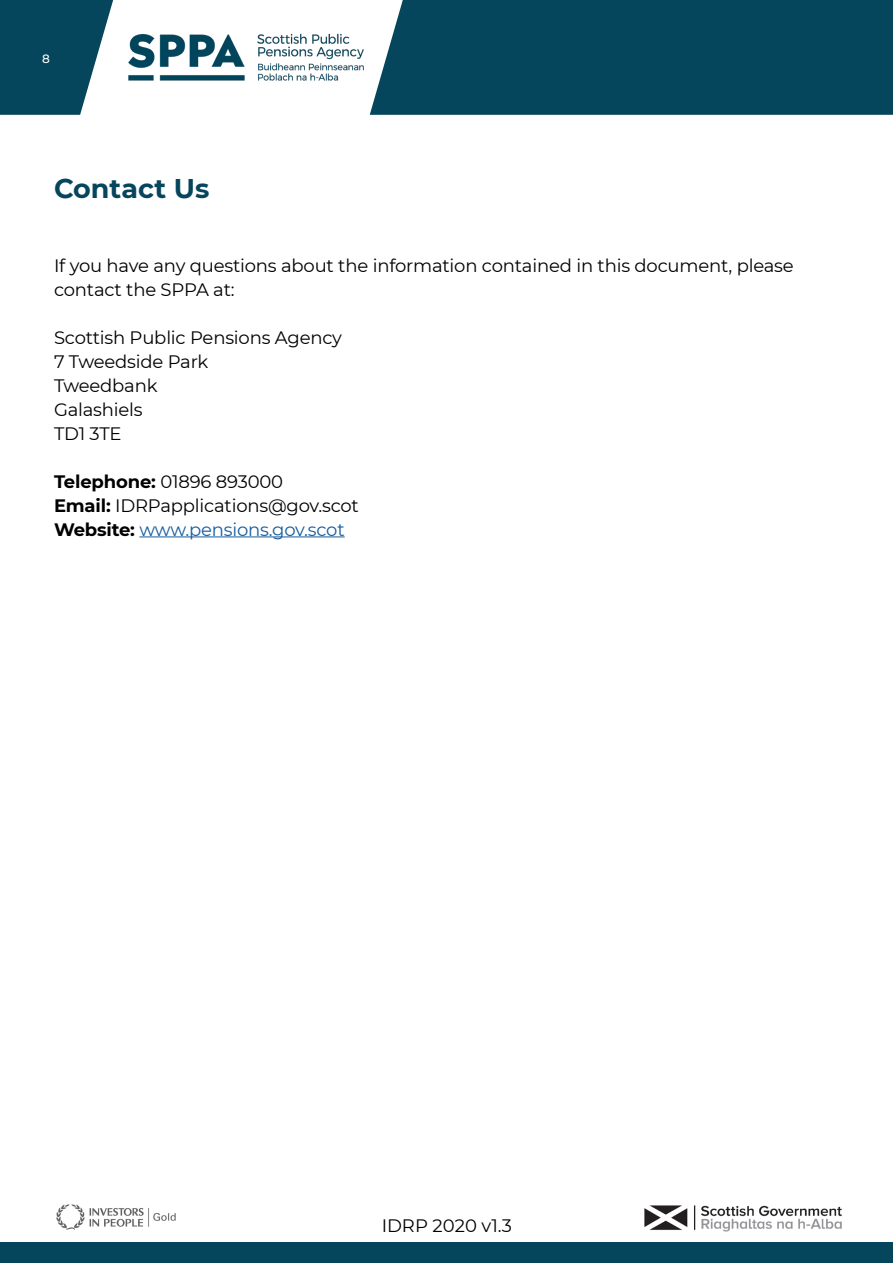
<style>
.page{position:relative;width:893px;height:1263px;background:#fff}
.page>*{position:absolute;margin:0;border:0;box-sizing:border-box;transform-origin:0 0}
.Heading_Style{font:700 27px "Montserrat";color:#06465d}
.Intro_Paragraph_Styl{font:18px/24px "Montserrat";letter-spacing:-.01em;color:#000001}
.Intro_Paragraph_Styl-2{font:18px "Montserrat";letter-spacing:-.01em;color:#175d9e}
.t1{font:500 12px "Montserrat";color:#fff}
.s1{font-weight:700}
.s2{font-weight:700;color:#000001}
</style>
<div class="page">
<div style="left:370px;top:0;width:523px;height:115px;background:#06465d"></div>
<svg style="left:0;top:0;width:113px;height:115px;background:#2a6174"></svg>
<div style="left:0;top:1242px;width:893px;height:21px;background:#06465d"></div>
<img style="left:56px;top:1204px;width:120px;height:26px">
<img style="left:644px;top:1205px;width:197px;height:27px">
<img style="left:128px;top:33px;width:236px;height:48px">
<hr style="left:139px;top:536px;width:206px;height:1px;background:#175d9e">
<p class="t1" style="left:42px;top:50px;width:9px">8</p>
<p class="Heading_Style" style="left:54px;top:169px;width:157px">Contact Us</p>
<p class="Intro_Paragraph_Styl" style="left:54px;top:252px;width:741px">If you have any questions about the information contained in this document, please contact the SPPA at:</p>
<p class="Intro_Paragraph_Styl" style="left:54px;top:324px;width:289px">Scottish Public Pensions Agency</p>
<p class="Intro_Paragraph_Styl" style="left:54px;top:348px;width:156px">7 Tweedside Park<br>Tweedbank</p>
<p class="Intro_Paragraph_Styl" style="left:54px;top:396px;width:90px">Galashiels</p>
<p class="Intro_Paragraph_Styl" style="left:54px;top:420px;width:69px">TD1 3TE</p>
<p class="Intro_Paragraph_Styl" style="left:54px;top:468px;width:231px"><span class="s1">Telephone:</span> 01896 893000</p>
<p class="Intro_Paragraph_Styl" style="left:54px;top:492px;width:306px"><span class="s1">Email:</span> IDRPapplications@gov.scot</p>
<p class="Intro_Paragraph_Styl-2" style="left:54px;top:517px;width:292px"><span class="s2">Website:</span> www.pensions.gov.scot</p>
<p class="Intro_Paragraph_Styl" style="left:382px;top:1213px;width:132px">IDRP 2020 v1.3</p>
</div>
